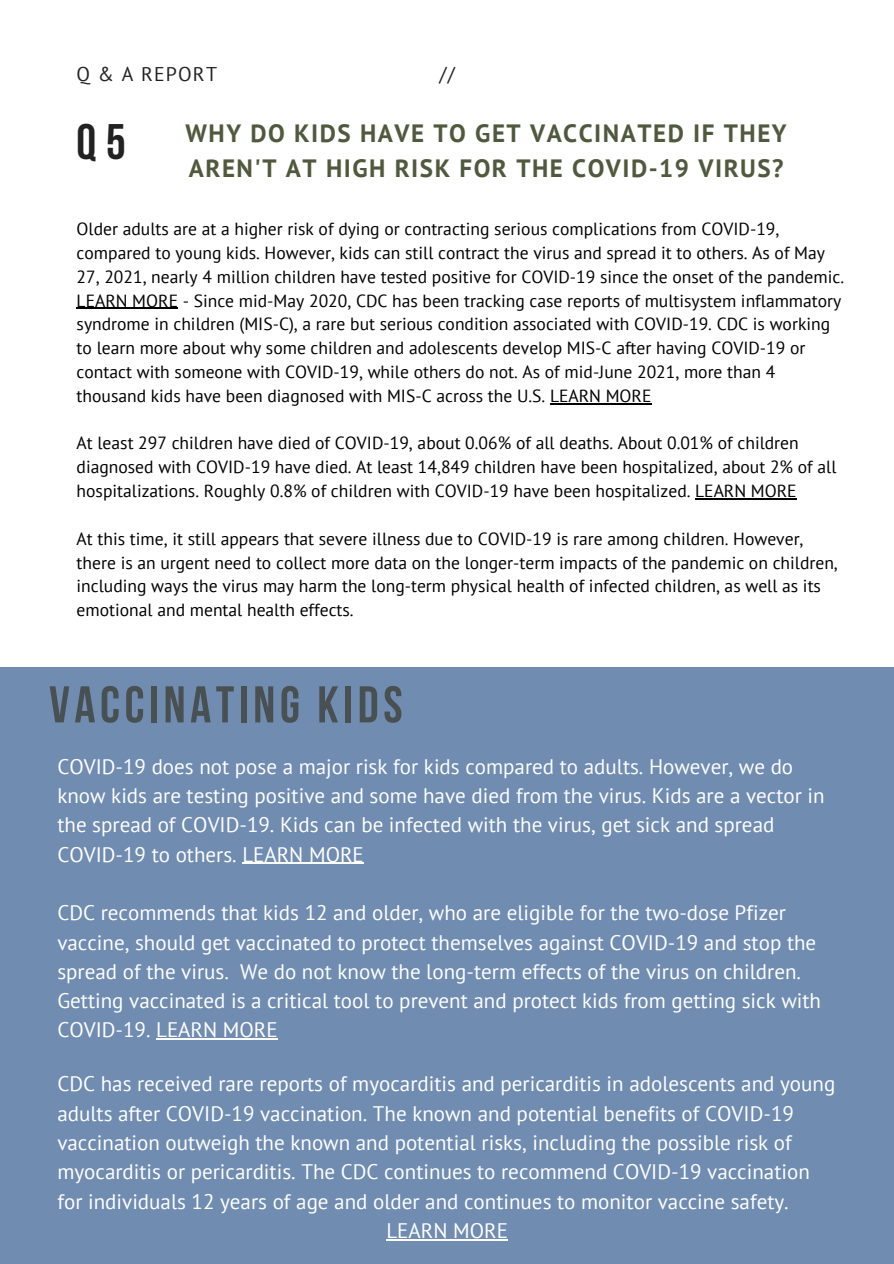
<style>
.page{position:relative;width:894px;height:1264px;background:#fff}
.page>*{position:absolute;margin:0;border:0;box-sizing:border-box;transform-origin:0 0}
.t1{font:700 51.45px "Bebas Neue";letter-spacing:.09em;color:#495052}
.t2{font:700 49.65px "Bebas Neue";color:#222}
.t3{font:700 25.05px/35px "PT Sans";letter-spacing:.06em;color:#50593d}
.t4{font:21px/29.2px "PT Sans";color:#fff}
.t5{font:19.8px "PT Sans";letter-spacing:.06em;color:#222}
.t6{font:17.55px/23.9px "PT Sans";color:#000}
</style>
<div class="page">
<div style="left:0;top:667px;width:893px;height:596px;background:#708cb1"></div>
<hr style="left:77px;top:308px;width:101px;height:1px;background:#000">
<hr style="left:550px;top:403px;width:101px;height:1px;background:#000">
<hr style="left:695px;top:498px;width:101px;height:1px;background:#000">
<hr style="left:242px;top:862px;width:122px;height:2px;background:#fff">
<hr style="left:156px;top:1038px;width:121px;height:1px;background:#fff">
<hr style="left:386px;top:1238px;width:122px;height:2px;background:#fff">
<p class="t5" style="left:77px;top:61px;width:142px">Q &amp; A REPORT</p>
<p class="t5" style="left:439px;top:61px;width:17px">//</p>
<p class="t2" style="left:77px;top:122px;width:51px">Q5</p>
<p class="t3" style="left:185px;top:115px;width:602px">WHY DO KIDS HAVE TO GET VACCINATED IF THEY<br>AREN'T AT HIGH RISK FOR THE COVID-19 VIRUS?</p>
<p class="t6" style="left:77px;top:217px;width:768px">Older adults are at a higher risk of dying or contracting serious complications from COVID-19, compared to young kids. However, kids can still contract the virus and spread it to others. As of May 27, 2021, nearly 4 million children have tested positive for COVID-19 since the onset of the pandemic.<br>LEARN MORE - Since mid-May 2020, CDC has been tracking case reports of multisystem inflammatory syndrome in children (MIS-C), a rare but serious condition associated with COVID-19. CDC is working to learn more about why some children and adolescents develop MIS-C after having COVID-19 or contact with someone with COVID-19, while others do not. As of mid-June 2021, more than 4 thousand kids have been diagnosed with MIS-C across the U.S. LEARN MORE</p>
<p class="t6" style="left:77px;top:431px;width:761px">At least 297 children have died of COVID-19, about 0.06% of all deaths. About 0.01% of children diagnosed with COVID-19 have died. At least 14,849 children have been hospitalized, about 2% of all hospitalizations. Roughly 0.8% of children with COVID-19 have been hospitalized. LEARN MORE</p>
<p class="t6" style="left:77px;top:526px;width:762px">At this time, it still appears that severe illness due to COVID-19 is rare among children. However, there is an urgent need to collect more data on the longer-term impacts of the pandemic on children, including ways the virus may harm the long-term physical health of infected children, as well as its emotional and mental health effects.</p>
<p class="t1" style="left:49px;top:683px;width:355px">VACCINATING KIDS</p>
<p class="t4" style="left:57px;top:751px;width:768px">COVID-19 does not pose a major risk for kids compared to adults. However, we do know kids are testing positive and some have died from the virus. Kids are a vector in the spread of COVID-19. Kids can be infected with the virus, get sick and spread COVID-19 to others. LEARN MORE</p>
<p class="t4" style="left:57px;top:897px;width:765px">CDC recommends that kids 12 and older, who are eligible for the two-dose Pfizer vaccine, should get vaccinated to protect themselves against COVID-19 and stop the spread of the virus. We do not know the long-term effects of the virus on children.<br>Getting vaccinated is a critical tool to prevent and protect kids from getting sick with COVID-19. LEARN MORE</p>
<p class="t4" style="left:57px;top:1068px;width:779px">CDC has received rare reports of myocarditis and pericarditis in adolescents and young adults after COVID-19 vaccination. The known and potential benefits of COVID-19 vaccination outweigh the known and potential risks, including the possible risk of myocarditis or pericarditis. The CDC continues to recommend COVID-19 vaccination for individuals 12 years of age and older and continues to monitor vaccine safety.</p>
<p class="t4" style="left:386px;top:1215px;width:123px">LEARN MORE</p>
</div>
